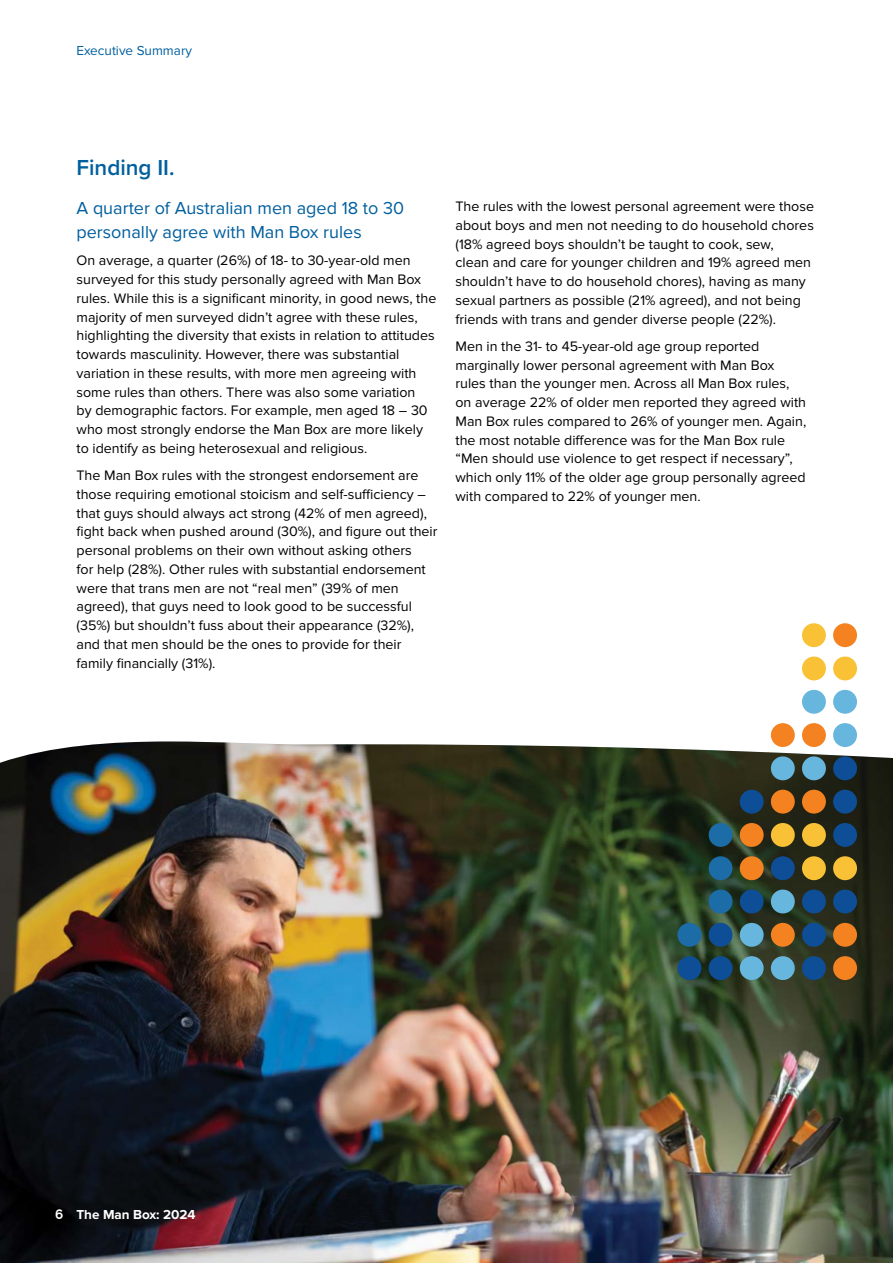
<style>
.page{position:relative;width:893px;height:1263px;background:#fff}
.page>*{position:absolute;margin:0;border:0;box-sizing:border-box;transform-origin:0 0}
.t1{font:600 22.5px "Proxima Nova";color:#005f9e}
.t2{font:18px/24px "Proxima Nova";color:#005f9e}
.t3{font:14.25px/18.8px "Proxima Nova";color:#000}
.t4{font:13.5px "Proxima Nova";color:#005f9e}
.t5{font:700 13.5px "Proxima Nova";color:#fff}
.s1{font-family:"Raleway"}
</style>
<div class="page">
<img style="left:0;top:723px;width:893px;height:540px">
<img style="left:0;top:741px;width:893px;height:22px">
<div style="left:833px;top:623px;width:24px;height:24px;background:#f58220;border-radius:50%"></div>
<div style="left:833px;top:656px;width:24px;height:24px;background:#f9c135;border-radius:50%"></div>
<div style="left:833px;top:690px;width:24px;height:24px;background:#67b6de;border-radius:50%"></div>
<div style="left:833px;top:723px;width:24px;height:24px;background:#67b6de;border-radius:50%"></div>
<div style="left:833px;top:756px;width:24px;height:24px;background:#0d4e96;border-radius:50%"></div>
<div style="left:833px;top:790px;width:24px;height:23px;background:#0d4e96;border-radius:50%"></div>
<div style="left:833px;top:823px;width:24px;height:24px;background:#0d4e96;border-radius:50%"></div>
<div style="left:833px;top:856px;width:24px;height:24px;background:#f9c135;border-radius:50%"></div>
<div style="left:833px;top:889px;width:24px;height:24px;background:#0d4e96;border-radius:50%"></div>
<div style="left:833px;top:923px;width:24px;height:24px;background:#f58220;border-radius:50%"></div>
<div style="left:833px;top:956px;width:24px;height:24px;background:#f58220;border-radius:50%"></div>
<div style="left:802px;top:623px;width:24px;height:24px;background:#f9c135;border-radius:50%"></div>
<div style="left:802px;top:656px;width:24px;height:24px;background:#f9c135;border-radius:50%"></div>
<div style="left:802px;top:690px;width:24px;height:24px;background:#67b6de;border-radius:50%"></div>
<div style="left:802px;top:723px;width:24px;height:24px;background:#f58220;border-radius:50%"></div>
<div style="left:802px;top:756px;width:24px;height:24px;background:#67b6de;border-radius:50%"></div>
<div style="left:802px;top:790px;width:24px;height:23px;background:#f58220;border-radius:50%"></div>
<div style="left:802px;top:823px;width:24px;height:24px;background:#f9c135;border-radius:50%"></div>
<div style="left:802px;top:856px;width:24px;height:24px;background:#f9c135;border-radius:50%"></div>
<div style="left:802px;top:889px;width:24px;height:24px;background:#0d4e96;border-radius:50%"></div>
<div style="left:802px;top:923px;width:24px;height:24px;background:#0d4e96;border-radius:50%"></div>
<div style="left:802px;top:956px;width:24px;height:24px;background:#0d4e96;border-radius:50%"></div>
<div style="left:771px;top:723px;width:24px;height:24px;background:#f58220;border-radius:50%"></div>
<div style="left:771px;top:756px;width:24px;height:24px;background:#67b6de;border-radius:50%"></div>
<div style="left:771px;top:790px;width:24px;height:23px;background:#f58220;border-radius:50%"></div>
<div style="left:771px;top:823px;width:24px;height:24px;background:#f9c135;border-radius:50%"></div>
<div style="left:771px;top:856px;width:24px;height:24px;background:#0d4e96;border-radius:50%"></div>
<div style="left:771px;top:889px;width:24px;height:24px;background:#67b6de;border-radius:50%"></div>
<div style="left:771px;top:923px;width:24px;height:24px;background:#f58220;border-radius:50%"></div>
<div style="left:771px;top:956px;width:24px;height:24px;background:#67b6de;border-radius:50%"></div>
<div style="left:740px;top:790px;width:24px;height:23px;background:#0d4e96;border-radius:50%"></div>
<div style="left:740px;top:823px;width:24px;height:24px;background:#f58220;border-radius:50%"></div>
<div style="left:740px;top:856px;width:24px;height:24px;background:#f58220;border-radius:50%"></div>
<div style="left:740px;top:889px;width:24px;height:24px;background:#0d4e96;border-radius:50%"></div>
<div style="left:740px;top:923px;width:24px;height:24px;background:#67b6de;border-radius:50%"></div>
<div style="left:740px;top:956px;width:24px;height:24px;background:#67b6de;border-radius:50%"></div>
<div style="left:709px;top:823px;width:23px;height:24px;background:#1b6ca7;border-radius:50%"></div>
<div style="left:709px;top:856px;width:23px;height:24px;background:#1b6ca7;border-radius:50%"></div>
<div style="left:709px;top:889px;width:23px;height:24px;background:#1b6ca7;border-radius:50%"></div>
<div style="left:709px;top:923px;width:23px;height:24px;background:#0d4e96;border-radius:50%"></div>
<div style="left:709px;top:956px;width:23px;height:24px;background:#0d4e96;border-radius:50%"></div>
<div style="left:677px;top:923px;width:24px;height:24px;background:#1b6ca7;border-radius:50%"></div>
<div style="left:677px;top:956px;width:24px;height:24px;background:#0d4e96;border-radius:50%"></div>
<p class="t4" style="left:77px;top:43px;width:117px">Executive Summary</p>
<h1 class="t1" style="left:77px;top:150px;width:100px">Finding II.</h1>
<p class="t2" style="left:77px;top:196px;width:329px">A quarter of Australian men aged 18 to 30 personally agree with Man Box rules</p>
<p class="t3" style="left:77px;top:251px;width:361px">On average, a quarter (26%) of 18- to 30-year-old men surveyed for this study personally agreed with Man Box rules. While this is a significant minority, in good news, the majority of men surveyed didn’t agree with these rules, highlighting the diversity that exists in relation to attitudes towards masculinity. However, there was substantial variation in these results, with more men agreeing with some rules than others. There was also some variation<br>by demographic factors. For example, men aged 18 – 30 who most strongly endorse the Man Box are more likely to identify as being heterosexual and religious.</p>
<p class="t3" style="left:77px;top:466px;width:362px">The Man Box rules with the strongest endorsement are those requiring emotional stoicism and self-sufficiency – that guys should always act strong (42% of men agreed), fight back when pushed around (30%), and figure out their personal problems on their own without asking others<br>for help (28%). Other rules with substantial endorsement were that trans men are not “real men” (39% of men agreed), that guys need to look good to be successful (35%) but shouldn’t fuss about their appearance (32%), and that men should be the ones to provide for their family financially (31%).</p>
<p class="t3" style="left:455px;top:197px;width:360px">The rules with the lowest personal agreement were those about boys and men not needing to do household chores (18% agreed boys shouldn’t be taught to cook, sew,<br>clean and care for younger children and 19% agreed men shouldn’t have to do household chores), having as many sexual partners as possible (21% agreed), and not being friends with trans and gender diverse people (22%).</p>
<p class="t3" style="left:455px;top:337px;width:352px">Men in the 31- to 45-year-old age group reported marginally lower personal agreement with Man Box rules than the younger men. Across all Man Box rules, on average 22% of older men reported they agreed with Man Box rules compared to 26% of younger men. Again, the most notable difference was for the Man Box rule “Men should use violence to get respect if necessary”, which only 11% of the older age group personally agreed with compared to 22% of younger men.</p>
<p class="t5" style="left:55px;top:1206px;width:142px"><span class="s1">6</span> The Man Box: 2024</p>
</div>
